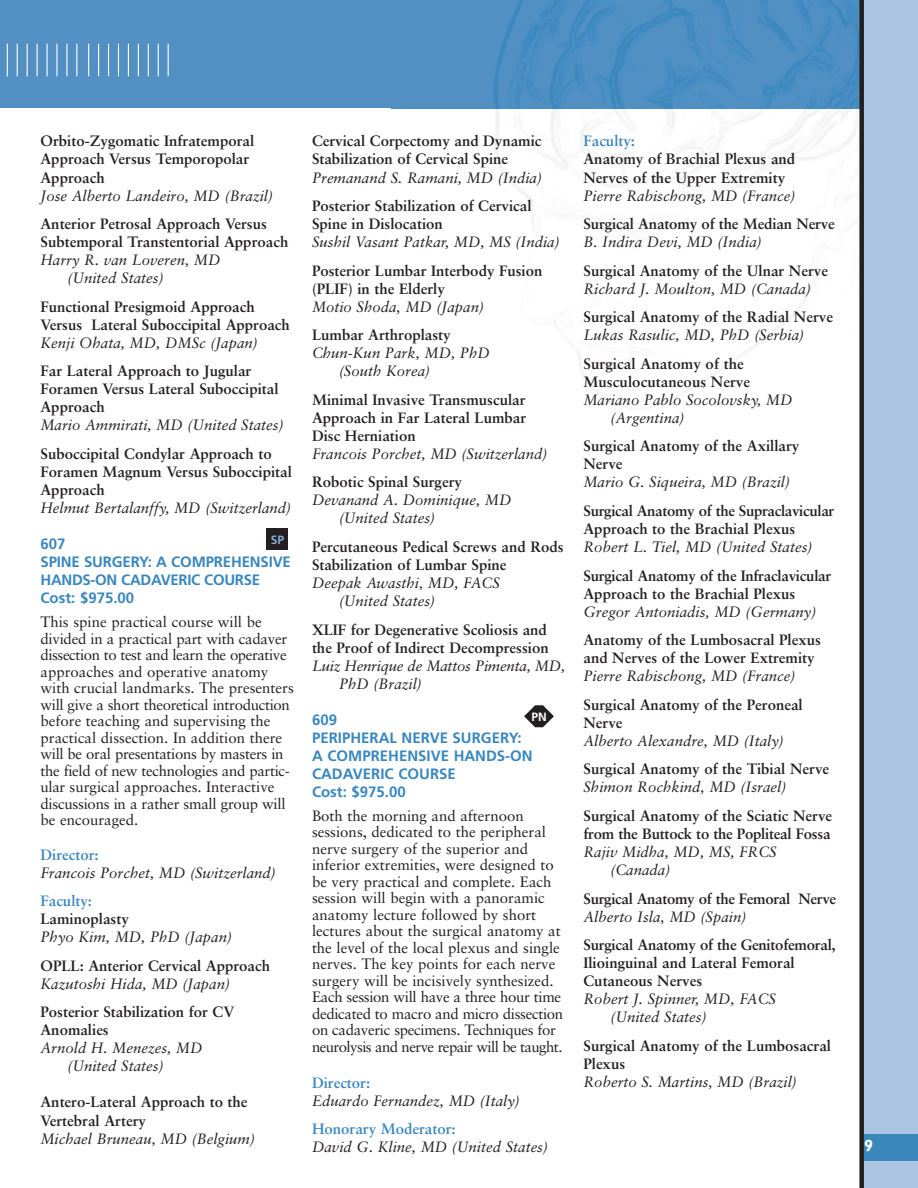
<style>
.page{position:relative;width:918px;height:1188px;background:#fff}
.page>*{position:absolute;margin:0;border:0;box-sizing:border-box;transform-origin:0 0}
.t1{font:700 16.5px "Gill Sans";color:#fff}
.t2{font:700 15px/18px "Sabon";color:#231f20}
.t3{font:italic 15px/18px "Sabon";color:#231f20}
.t4{font:15px/16.5px "Sabon";color:#231f20}
.t5{font:700 15px/18px "Frutiger";color:#3a87be}
.t6{font:700 15px/18px "Sabon";letter-spacing:-.02em;color:#231f20}
.t7{font:700 15px "Sabon";color:#3a87be}
.t8{font:700 12px "Frutiger";color:#87aed5}
.t9{font:700 12px "Frutiger";color:#fff}
</style>
<div class="page">
<div style="left:0;top:0;width:435px;height:108px;background:#5290c3"></div>
<hr style="left:7px;top:44px;width:1px;height:32px;background:#fff">
<hr style="left:17px;top:44px;width:1px;height:32px;background:#fff">
<hr style="left:27px;top:44px;width:1px;height:32px;background:#fff">
<hr style="left:37px;top:44px;width:1px;height:32px;background:#fff">
<hr style="left:46px;top:44px;width:2px;height:32px;background:#fff">
<hr style="left:56px;top:44px;width:2px;height:32px;background:#fff">
<hr style="left:66px;top:44px;width:2px;height:32px;background:#fff">
<hr style="left:76px;top:44px;width:1px;height:32px;background:#fff">
<hr style="left:88px;top:44px;width:1px;height:32px;background:#fff">
<hr style="left:98px;top:44px;width:1px;height:32px;background:#fff">
<hr style="left:108px;top:44px;width:1px;height:32px;background:#fff">
<hr style="left:118px;top:44px;width:1px;height:32px;background:#fff">
<hr style="left:128px;top:44px;width:1px;height:32px;background:#fff">
<hr style="left:138px;top:44px;width:1px;height:32px;background:#fff">
<hr style="left:148px;top:44px;width:1px;height:32px;background:#fff">
<hr style="left:158px;top:44px;width:1px;height:32px;background:#fff">
<hr style="left:168px;top:44px;width:1px;height:32px;background:#fff">
<img style="left:393px;top:108px;width:464px;height:295px">
<img style="left:435px;top:0;width:424px;height:108px">
<div style="left:864px;top:0;width:54px;height:1188px;background:#abc4e1"></div>
<div style="left:859px;top:0;width:5px;height:1188px;background:#231f20"></div>
<div style="left:864px;top:1134px;width:54px;height:27px;background:#3a87be"></div>
<div style="left:266px;top:528px;width:22px;height:22px;background:#231f20"></div>
<svg style="left:524px;top:705px;width:30px;height:22px"></svg>
<p class="t2" style="left:40px;top:133px;width:215px">Orbito-Zygomatic Infratemporal<br>Approach Versus Temporopolar<br>Approach</p>
<p class="t3" style="left:40px;top:187px;width:234px">Jose Alberto Landeiro, MD (Brazil)</p>
<p class="t2" style="left:40px;top:216px;width:249px">Anterior Petrosal Approach Versus<br>Subtemporal Transtentorial Approach</p>
<p class="t3" style="left:68px;top:252px;width:155px;text-indent:-27px">Harry R. van Loveren, MD (United States)</p>
<p class="t2" style="left:40px;top:299px;width:251px">Functional Presigmoid Approach<br>Versus Lateral Suboccipital Approach</p>
<p class="t3" style="left:40px;top:335px;width:219px">Kenji Ohata, MD, DMSc (Japan)</p>
<p class="t2" style="left:40px;top:363px;width:240px">Far Lateral Approach to Jugular<br>Foramen Versus Lateral Suboccipital<br>Approach</p>
<p class="t3" style="left:40px;top:417px;width:245px">Mario Ammirati, MD (United States)</p>
<p class="t2" style="left:40px;top:446px;width:253px">Suboccipital Condylar Approach to<br>Foramen Magnum Versus Suboccipital<br>Approach</p>
<p class="t3" style="left:40px;top:500px;width:252px">Helmut Bertalanffy, MD (Switzerland)</p>
<p class="t5" style="left:40px;top:536px;width:252px">607<br>SPINE SURGERY: A COMPREHENSIVE<br>HANDS-ON CADAVERIC COURSE<br>Cost: $975.00</p>
<p class="t4" style="left:40px;top:615px;width:255px">This spine practical course will be divided in a practical part with cadaver dissection to test and learn the operative approaches and operative anatomy with crucial landmarks. The presenters will give a short theoretical introduction before teaching and supervising the practical dissection. In addition there will be oral presentations by masters in the field of new technologies and partic&shy;ular surgical approaches. Interactive discussions in a rather small group will be encouraged.</p>
<p class="t7" style="left:40px;top:848px;width:60px">Director:</p>
<p class="t3" style="left:40px;top:865px;width:237px">Francois Porchet, MD (Switzerland)</p>
<p class="t7" style="left:40px;top:895px;width:53px">Faculty:</p>
<p class="t2" style="left:40px;top:911px;width:90px">Laminoplasty</p>
<p class="t3" style="left:40px;top:929px;width:193px">Phyo Kim, MD, PhD (Japan)</p>
<p class="t2" style="left:40px;top:958px;width:231px">OPLL: Anterior Cervical Approach</p>
<p class="t3" style="left:40px;top:976px;width:191px">Kazutoshi Hida, MD (Japan)</p>
<p class="t2" style="left:40px;top:1004px;width:195px">Posterior Stabilization for CV<br>Anomalies</p>
<p class="t3" style="left:68px;top:1040px;width:137px;text-indent:-27px">Arnold H. Menezes, MD (United States)</p>
<p class="t2" style="left:40px;top:1094px;width:209px">Antero-Lateral Approach to the<br>Vertebral Artery</p>
<p class="t3" style="left:40px;top:1130px;width:216px">Michael Bruneau, MD (Belgium)</p>
<p class="t8" style="left:271px;top:535px;width:15px">SP</p>
<p class="t2" style="left:312px;top:133px;width:231px">Cervical Corpectomy and Dynamic<br>Stabilization of Cervical Spine</p>
<p class="t3" style="left:312px;top:169px;width:232px">Premanand S. Ramani, MD (India)</p>
<p class="t2" style="left:312px;top:198px;width:221px">Posterior Stabilization of Cervical<br>Spine in Dislocation</p>
<p class="t3" style="left:312px;top:234px;width:249px">Sushil Vasant Patkar, MD, MS (India)</p>
<p class="t2" style="left:312px;top:263px;width:232px">Posterior Lumbar Interbody Fusion (PLIF) in the Elderly</p>
<p class="t3" style="left:312px;top:299px;width:174px">Motio Shoda, MD (Japan)</p>
<p class="t2" style="left:312px;top:327px;width:140px">Lumbar Arthroplasty</p>
<p class="t3" style="left:339px;top:345px;width:152px;text-indent:-27px">Chun-Kun Park, MD, PhD (South Korea)</p>
<p class="t2" style="left:312px;top:392px;width:216px;text-align:justify">Minimal Invasive Transmuscular Approach in Far Lateral Lumbar Disc Herniation</p>
<p class="t3" style="left:312px;top:446px;width:237px">Francois Porchet, MD (Switzerland)</p>
<p class="t2" style="left:312px;top:474px;width:152px">Robotic Spinal Surgery</p>
<p class="t3" style="left:339px;top:492px;width:174px;text-indent:-27px">Devanand A. Dominique, MD (United States)</p>
<p class="t2" style="left:312px;top:539px;width:253px">Percutaneous Pedical Screws and Rods<br>Stabilization of Lumbar Spine</p>
<p class="t3" style="left:339px;top:575px;width:162px;text-indent:-27px">Deepak Awasthi, MD, FACS (United States)</p>
<p class="t2" style="left:312px;top:622px;width:238px">XLIF for Degenerative Scoliosis and the Proof of Indirect Decompression</p>
<p class="t3" style="left:339px;top:658px;width:228px;text-indent:-27px">Luiz Henrique de Mattos Pimenta, MD,<br>PhD (Brazil)</p>
<p class="t5" style="left:312px;top:712px;width:222px">609<br>PERIPHERAL NERVE SURGERY:<br>A COMPREHENSIVE HANDS-ON<br>CADAVERIC COURSE<br>Cost: $975.00</p>
<p class="t4" style="left:312px;top:809px;width:253px">Both the morning and afternoon sessions, dedicated to the peripheral nerve surgery of the superior and inferior extremities, were designed to be very practical and complete. Each session will begin with a panoramic anatomy lecture followed by short lectures about the surgical anatomy at the level of the local plexus and single nerves. The key points for each nerve surgery will be incisively synthesized.<br>Each session will have a three hour time dedicated to macro and micro dissection on cadaveric specimens. Techniques for neurolysis and nerve repair will be taught.</p>
<p class="t7" style="left:312px;top:1076px;width:60px">Director:</p>
<p class="t3" style="left:312px;top:1093px;width:209px">Eduardo Fernandez, MD (Italy)</p>
<p class="t7" style="left:312px;top:1123px;width:145px">Honorary Moderator:</p>
<p class="t3" style="left:312px;top:1139px;width:238px">David G. Kline, MD (United States)</p>
<p class="t9" style="left:531px;top:712px;width:17px">PN</p>
<p class="t7" style="left:584px;top:135px;width:53px">Faculty:</p>
<p class="t2" style="left:584px;top:151px;width:213px">Anatomy of Brachial Plexus and<br>Nerves of the Upper Extremity</p>
<p class="t3" style="left:584px;top:187px;width:214px">Pierre Rabischong, MD (France)</p>
<p class="t2" style="left:584px;top:216px;width:253px">Surgical Anatomy of the Median Nerve</p>
<p class="t3" style="left:584px;top:234px;width:180px">B. Indira Devi, MD (India)</p>
<p class="t2" style="left:584px;top:263px;width:246px">Surgical Anatomy of the Ulnar Nerve</p>
<p class="t3" style="left:584px;top:281px;width:229px">Richard J. Moulton, MD (Canada)</p>
<p class="t2" style="left:584px;top:309px;width:251px">Surgical Anatomy of the Radial Nerve</p>
<p class="t3" style="left:584px;top:327px;width:222px">Lukas Rasulic, MD, PhD (Serbia)</p>
<p class="t2" style="left:584px;top:356px;width:168px">Surgical Anatomy of the<br>Musculocutaneous Nerve</p>
<p class="t3" style="left:610px;top:392px;width:184px;text-indent:-27px">Mariano Pablo Socolovsky, MD (Argentina)</p>
<p class="t2" style="left:584px;top:438px;width:217px">Surgical Anatomy of the Axillary<br>Nerve</p>
<p class="t3" style="left:584px;top:474px;width:208px">Mario G. Siqueira, MD (Brazil)</p>
<p class="t6" style="left:584px;top:503px;width:252px">Surgical Anatomy of the Supraclavicular<br>Approach to the Brachial Plexus</p>
<p class="t3" style="left:584px;top:539px;width:231px">Robert L. Tiel, MD (United States)</p>
<p class="t2" style="left:584px;top:568px;width:249px">Surgical Anatomy of the Infraclavicular<br>Approach to the Brachial Plexus</p>
<p class="t3" style="left:584px;top:603px;width:234px">Gregor Antoniadis, MD (Germany)</p>
<p class="t2" style="left:584px;top:632px;width:239px">Anatomy of the Lumbosacral Plexus and Nerves of the Lower Extremity</p>
<p class="t3" style="left:584px;top:668px;width:214px">Pierre Rabischong, MD (France)</p>
<p class="t2" style="left:584px;top:697px;width:221px">Surgical Anatomy of the Peroneal<br>Nerve</p>
<p class="t3" style="left:584px;top:733px;width:202px">Alberto Alexandre, MD (Italy)</p>
<p class="t2" style="left:584px;top:761px;width:247px">Surgical Anatomy of the Tibial Nerve</p>
<p class="t3" style="left:584px;top:779px;width:204px">Shimon Rochkind, MD (Israel)</p>
<p class="t2" style="left:584px;top:808px;width:250px">Surgical Anatomy of the Sciatic Nerve from the Buttock to the Popliteal Fossa</p>
<p class="t3" style="left:610px;top:844px;width:168px;text-indent:-27px">Rajiv Midha, MD, MS, FRCS (Canada)</p>
<p class="t6" style="left:584px;top:890px;width:254px">Surgical Anatomy of the Femoral Nerve</p>
<p class="t3" style="left:584px;top:908px;width:164px">Alberto Isla, MD (Spain)</p>
<p class="t2" style="left:584px;top:937px;width:254px">Surgical Anatomy of the Genitofemoral,<br>Ilioinguinal and Lateral Femoral<br>Cutaneous Nerves</p>
<p class="t3" style="left:610px;top:991px;width:167px;text-indent:-27px">Robert J. Spinner, MD, FACS (United States)</p>
<p class="t2" style="left:584px;top:1038px;width:249px">Surgical Anatomy of the Lumbosacral<br>Plexus</p>
<p class="t3" style="left:584px;top:1074px;width:215px">Roberto S. Martins, MD (Brazil)</p>
<p class="t1" style="left:864px;top:1139px;width:11px">9</p>
</div>
